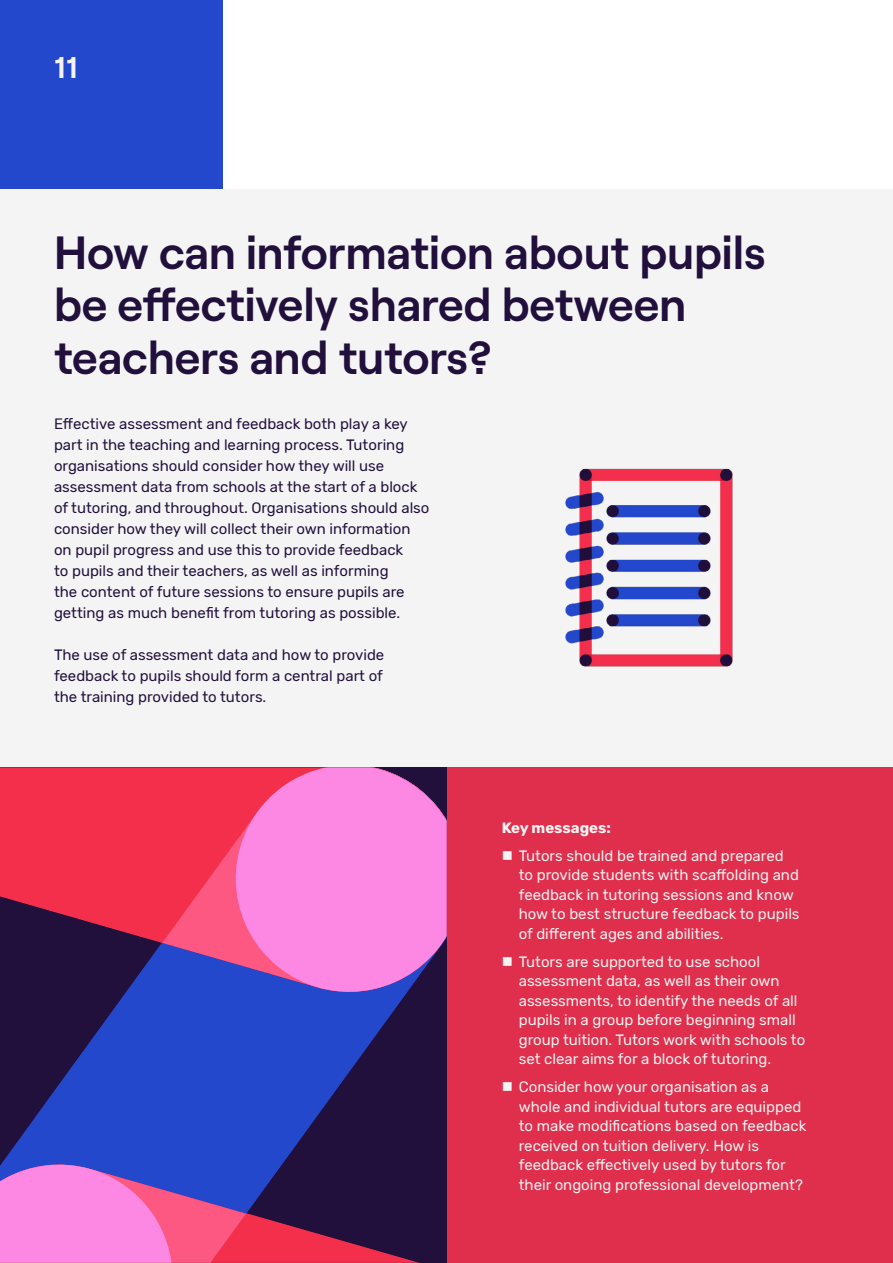
<style>
.page{position:relative;width:893px;height:1263px;background:#fff}
.page>*{position:absolute;margin:0;border:0;box-sizing:border-box;transform-origin:0 0}
.t1{font:600 46.5px/52.5px "Roobert";color:#210f3c}
.t2{font:600 30px "Roobert";color:#f4f4f4}
.t3{font:15px/19.5px "Rubik";color:#f4f4f4}
.t4{font:15px/21px "Rubik";color:#210f3c}
.t5{font:700 15px "Rubik";color:#f4f4f4}
</style>
<div class="page">
<div style="left:0;top:0;width:223px;height:189px;background:#2348cc"></div>
<div style="left:0;top:189px;width:893px;height:632px;background:#f4f4f4"></div>
<div style="left:446px;top:767px;width:447px;height:496px;background:#e02f4c"></div>
<svg style="left:246px;top:1227px;width:200px;height:36px;fill:#f42f4c"></svg>
<svg style="left:0;top:1005px;width:446px;height:222px;fill:#2348cc"></svg>
<svg style="left:0;top:1149px;width:246px;height:114px"></svg>
<svg style="left:0;top:767px;width:446px;height:238px;fill:#f42f4c"></svg>
<svg style="left:162px;top:767px;width:61px;height:233px;fill:#f42f4c"></svg>
<svg style="left:0;top:767px;width:1px;height:102px"></svg>
<svg style="left:223px;top:767px;width:223px;height:237px;fill:#fd88e4"></svg>
<img style="left:565px;top:468px;width:168px;height:199px">
<h2 class="t2" style="left:54px;top:44px;width:25px">11</h2>
<h1 class="t1" style="left:54px;top:222px;width:713px">How can information about pupils be effectively shared between teachers and tutors?</h1>
<p class="t4" style="left:54px;top:413px;width:377px">Effective assessment and feedback both play a key part in the teaching and learning process. Tutoring organisations should consider how they will use assessment data from schools at the start of a block of tutoring, and throughout. Organisations should also consider how they will collect their own information on pupil progress and use this to provide feedback<br>to pupils and their teachers, as well as informing<br>the content of future sessions to ensure pupils are getting as much benefit from tutoring as possible.</p>
<p class="t4" style="left:54px;top:644px;width:332px;text-align:justify">The use of assessment data and how to provide feedback to pupils should form a central part of the training provided to tutors.</p>
<p class="t5" style="left:502px;top:819px;width:111px">Key messages:</p>
<p class="t3" style="left:519px;top:846px;width:282px">Tutors should be trained and prepared to provide students with scaffolding and feedback in tutoring sessions and know how to best structure feedback to pupils of different ages and abilities.</p>
<p class="t3" style="left:519px;top:952px;width:288px">Tutors are supported to use school assessment data, as well as their own assessments, to identify the needs of all pupils in a group before beginning small group tuition. Tutors work with schools to set clear aims for a block of tutoring.</p>
<p class="t3" style="left:519px;top:1077px;width:289px">Consider how your organisation as a whole and individual tutors are equipped to make modifications based on feedback received on tuition delivery. How is feedback effectively used by tutors for their ongoing professional development?</p>
</div>
